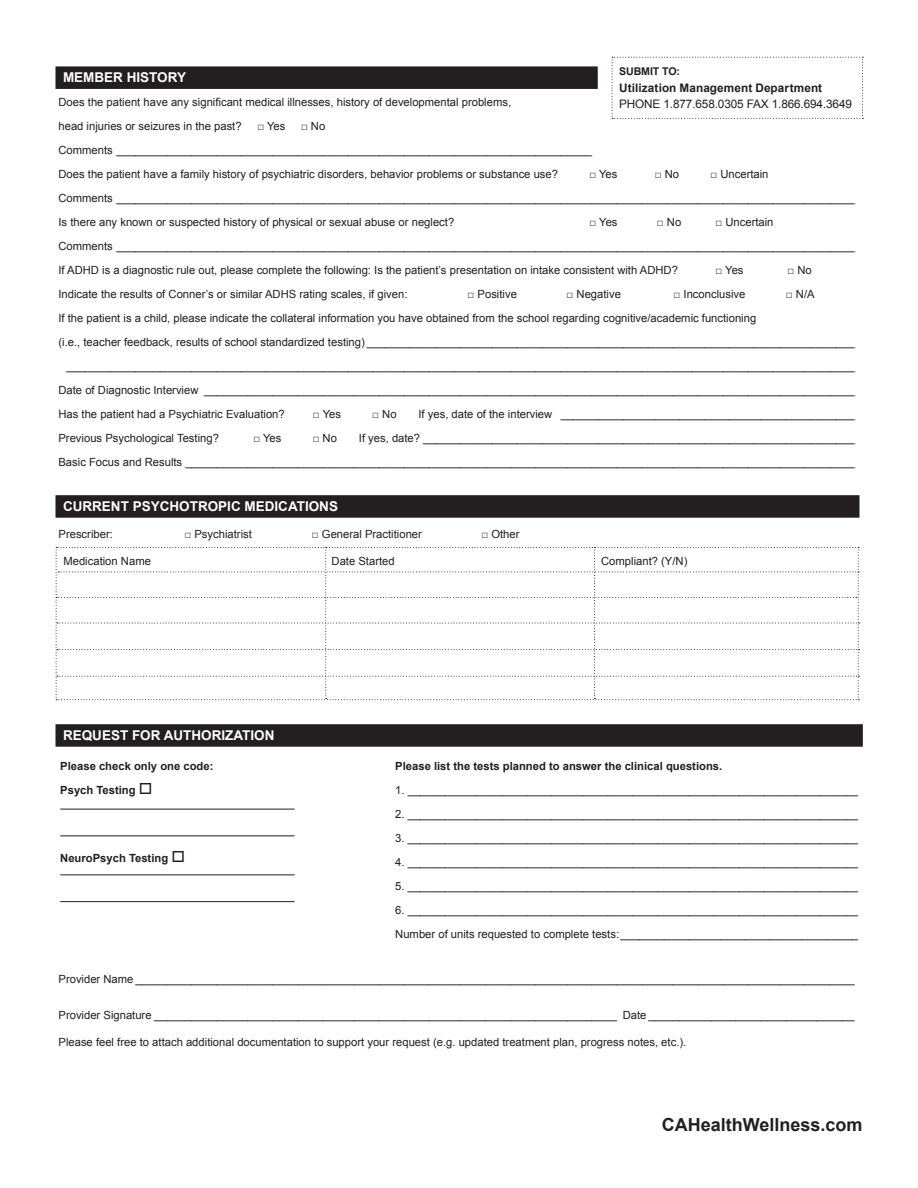
<style>
.page{position:relative;width:918px;height:1188px;background:#fff}
.page>*{position:absolute;margin:0;border:0;box-sizing:border-box;transform-origin:0 0}
.t1{font:700 18px "Arial";color:#231f20}
.t2{font:700 13.5px "Arial";color:#fff}
.t3{font:11.7px "Arial";letter-spacing:-.01em;color:#231f20}
.t4{font:700 11.7px "Arial";letter-spacing:.01em;color:#231f20}
.t5{font:11.25px/24px "Arial";color:#231f20}
.t6{font:700 11.25px/24px "Arial";color:#231f20}
.t7{font:700 10.65px "Arial";letter-spacing:-.01em;color:#231f20}
</style>
<div class="page">
<div style="left:56px;top:66px;width:542px;height:23px;background:#231f20"></div>
<div style="left:56px;top:724px;width:807px;height:23px;background:#231f20"></div>
<div style="left:56px;top:495px;width:804px;height:23px;background:#231f20"></div>
<svg style="left:56px;top:547px;width:804px;height:153px"></svg>
<svg style="left:612px;top:57px;width:251px;height:62px"></svg>
<hr style="left:60px;top:809px;width:235px;height:1px;background:#231f20">
<hr style="left:60px;top:875px;width:235px;height:1px;background:#231f20">
<hr style="left:60px;top:836px;width:235px;height:1px;background:#231f20">
<hr style="left:60px;top:901px;width:235px;height:1px;background:#231f20">
<p class="t7" style="left:619px;top:64px;width:62px">SUBMIT TO:</p>
<p class="t4" style="left:619px;top:80px;width:205px">Utilization Management Department</p>
<p class="t3" style="left:619px;top:96px;width:234px">PHONE 1.877.658.0305 FAX 1.866.694.3649</p>
<p class="t2" style="left:63px;top:68px;width:125px">MEMBER HISTORY</p>
<p class="t5" style="left:58px;top:90px;width:454px">Does the patient have any significant medical illnesses, history of developmental problems, head injuries or seizures in the past?</p>
<p class="t5" style="left:58px;top:114px;width:535px;text-indent:243px">□ No<br>Comments ____________________________________________________________________________<br>Does the patient have a family history of psychiatric disorders, behavior problems or substance use?</p>
<p class="t5" style="left:257px;top:114px;width:30px">□ Yes</p>
<p class="t5" style="left:58px;top:162px;width:798px;text-indent:652px">□ Uncertain<br>Comments ______________________________________________________________________________________________________________________<br>Is there any known or suspected history of physical or sexual abuse or neglect?</p>
<p class="t5" style="left:589px;top:162px;width:30px">□ Yes</p>
<p class="t5" style="left:655px;top:162px;width:26px">□ No</p>
<p class="t5" style="left:58px;top:210px;width:798px;text-indent:657px">□ Uncertain<br>Comments ______________________________________________________________________________________________________________________<br>If ADHD is a diagnostic rule out, please complete the following: Is the patient’s presentation on intake consistent with ADHD?</p>
<p class="t5" style="left:589px;top:210px;width:30px">□ Yes</p>
<p class="t5" style="left:657px;top:210px;width:26px">□ No</p>
<p class="t5" style="left:715px;top:258px;width:30px">□ Yes</p>
<p class="t5" style="left:787px;top:258px;width:26px">□ No</p>
<p class="t5" style="left:58px;top:282px;width:351px">Indicate the results of Conner’s or similar ADHS rating scales, if given:</p>
<p class="t5" style="left:468px;top:282px;width:51px">□ Positive</p>
<p class="t5" style="left:567px;top:282px;width:56px">□ Negative</p>
<p class="t5" style="left:674px;top:282px;width:73px">□ Inconclusive</p>
<p class="t5" style="left:786px;top:282px;width:30px">□ N/A</p>
<p class="t5" style="left:58px;top:306px;width:699px">If the patient is a child, please indicate the collateral information you have obtained from the school regarding cognitive/academic functioning</p>
<p class="t5" style="left:58px;top:330px;width:798px">(i.e., teacher feedback, results of school standardized testing) ______________________________________________________________________________</p>
<p class="t5" style="left:66px;top:354px;width:790px">______________________________________________________________________________________________________________________________</p>
<p class="t5" style="left:58px;top:378px;width:798px">Date of Diagnostic Interview ________________________________________________________________________________________________________</p>
<p class="t5" style="left:58px;top:402px;width:228px">Has the patient had a Psychiatric Evaluation?</p>
<p class="t5" style="left:313px;top:402px;width:30px">□ Yes</p>
<p class="t5" style="left:372px;top:402px;width:26px">□ No</p>
<p class="t5" style="left:419px;top:402px;width:438px">If yes, date of the interview _______________________________________________</p>
<p class="t5" style="left:58px;top:426px;width:162px">Previous Psychological Testing?</p>
<p class="t5" style="left:253px;top:426px;width:30px">□ Yes</p>
<p class="t5" style="left:313px;top:426px;width:26px">□ No</p>
<p class="t5" style="left:58px;top:426px;width:798px;text-align:right">If yes, date? _____________________________________________________________________<br>Basic Focus and Results ___________________________________________________________________________________________________________</p>
<p class="t2" style="left:63px;top:497px;width:277px">CURRENT PSYCHOTROPIC MEDICATIONS</p>
<p class="t5" style="left:58px;top:522px;width:56px">Prescriber:</p>
<p class="t5" style="left:184px;top:522px;width:69px">□ Psychiatrist</p>
<p class="t5" style="left:312px;top:522px;width:111px">□ General Practitioner</p>
<p class="t5" style="left:482px;top:522px;width:40px">□ Other</p>
<p class="t5" style="left:63px;top:549px;width:89px">Medication Name</p>
<p class="t5" style="left:332px;top:549px;width:65px">Date Started</p>
<p class="t5" style="left:601px;top:549px;width:88px">Compliant? (Y/N)</p>
<p class="t2" style="left:63px;top:726px;width:213px">REQUEST FOR AUTHORIZATION</p>
<p class="t6" style="left:395px;top:754px;width:328px">Please list the tests planned to answer the clinical questions.</p>
<p class="t5" style="left:395px;top:778px;width:464px">1. ________________________________________________________________________</p>
<p class="t5" style="left:395px;top:802px;width:464px">2. ________________________________________________________________________</p>
<p class="t5" style="left:395px;top:826px;width:464px">3. ________________________________________________________________________</p>
<p class="t5" style="left:395px;top:850px;width:464px">4. ________________________________________________________________________</p>
<p class="t5" style="left:395px;top:874px;width:464px">5. ________________________________________________________________________</p>
<p class="t5" style="left:395px;top:898px;width:464px">6. ________________________________________________________________________<br>Number of units requested to complete tests:______________________________________</p>
<p class="t5" style="left:58px;top:968px;width:798px">Provider Name ___________________________________________________________________________________________________________________</p>
<p class="t5" style="left:58px;top:1004px;width:798px">Provider Signature __________________________________________________________________________ Date _________________________________</p>
<p class="t5" style="left:59px;top:1031px;width:629px">Please feel free to attach additional documentation to support your request (e.g. updated treatment plan, progress notes, etc.).</p>
<p class="t6" style="left:60px;top:754px;width:155px">Please check only one code:<br>Psych Testing □</p>
<p class="t6" style="left:60px;top:846px;width:126px">NeuroPsych Testing □</p>
<h1 class="t1" style="left:662px;top:1113px;width:202px">CAHealthWellness.com</h1>
</div>
